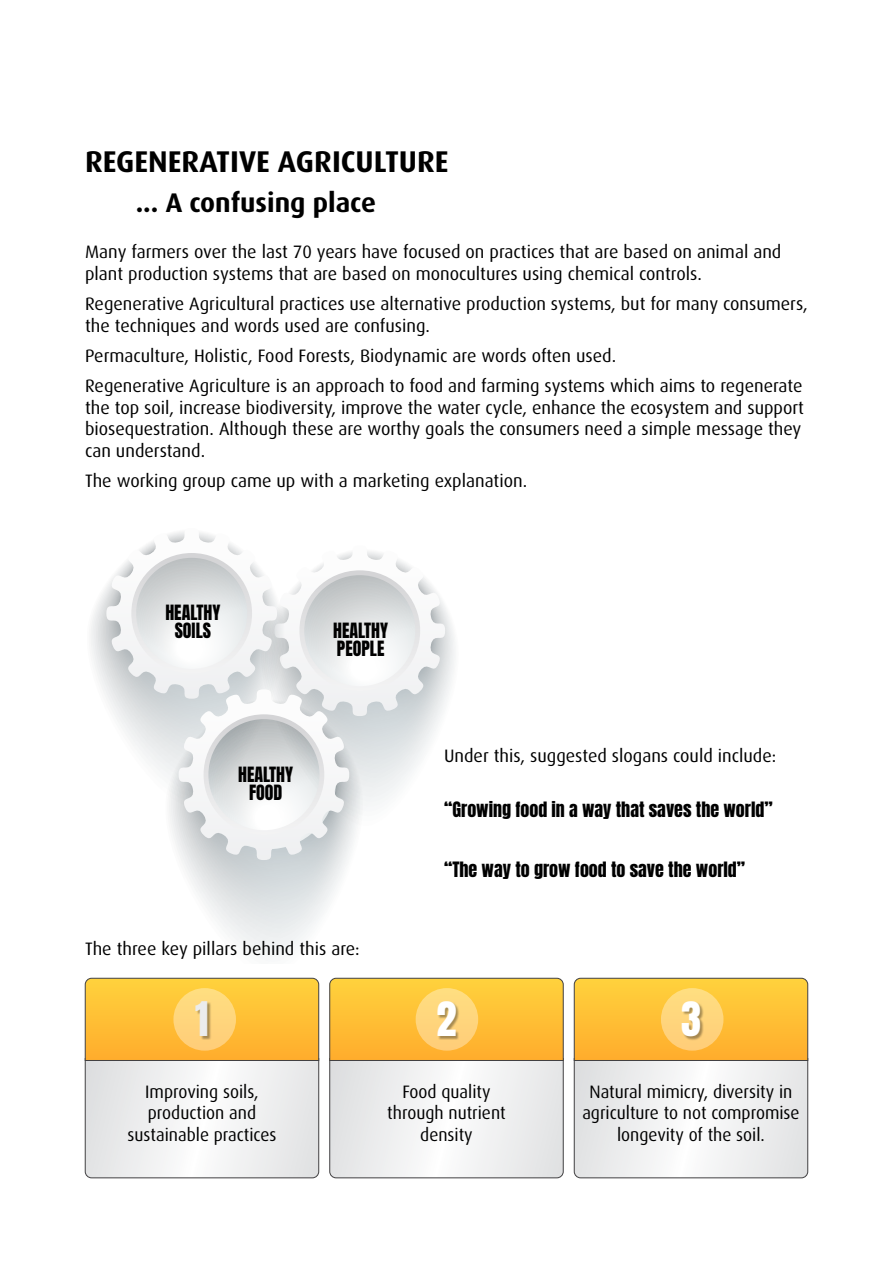
<style>
.page{position:relative;width:893px;height:1263px;background:#fff}
.page>*{position:absolute;margin:0;border:0;box-sizing:border-box;transform-origin:0 0}
.t1{font:40.5px "Anton";color:#fff}
.t2{font:40.5px "Anton";color:#ebeced}
.t3{font:700 30px "Dax";color:#000}
.t4{font:700 27px "Dax";color:#000}
.t5{font:18px/21.6px "Dax";color:#000}
.t6{font:18px/21.6px "Dax";color:#000;text-align:center;scale:.96 1}
.t7{font:18px "Anton";color:#000}
.t8{font:17.85px/17.9px "Anton";color:#000;text-align:center}
</style>
<div class="page">
<svg style="left:98px;top:532px;width:357px;height:412px"></svg>
<svg style="left:85px;top:978px;width:234px;height:200px"></svg>
<svg style="left:574px;top:978px;width:234px;height:200px"></svg>
<svg style="left:329px;top:978px;width:235px;height:200px"></svg>
<div style="left:417px;top:989px;width:60px;height:60px;background:#ffd67d;border-radius:50%"></div>
<div style="left:416px;top:988px;width:62px;height:63px;border:3px solid #fff;border-radius:50%"></div>
<div style="left:175px;top:989px;width:59px;height:60px;background:#ffd67c;border-radius:50%"></div>
<div style="left:173px;top:988px;width:63px;height:63px;border:3px solid #fff;border-radius:50%"></div>
<div style="left:662px;top:989px;width:60px;height:60px;background:#ffd67d;border-radius:50%"></div>
<div style="left:661px;top:988px;width:62px;height:63px;border:3px solid #fff;border-radius:50%"></div>
<div style="left:438px;top:1001px;width:22px;height:39px;background:#000;opacity:.35"></div>
<div style="left:196px;top:1001px;width:15px;height:39px;background:#000;opacity:.35"></div>
<div style="left:682px;top:1001px;width:22px;height:39px;background:#000;opacity:.35"></div>
<h2 class="t3" style="left:85px;top:144px;width:365px">REGENERATIVE AGRICULTURE</h2>
<h3 class="t4" style="left:136px;top:188px;width:242px">... A confusing place</h3>
<p class="t5" style="left:85px;top:242px;width:698px">Many farmers over the last 70 years have focused on practices that are based on animal and plant production systems that are based on monocultures using chemical controls.</p>
<p class="t5" style="left:85px;top:293px;width:724px">Regenerative Agricultural practices use alternative production systems, but for many consumers, the techniques and words used are confusing.</p>
<p class="t5" style="left:85px;top:341px;width:719px;line-height:30.2px">Permaculture, Holistic, Food Forests, Biodynamic are words often used.<br>Regenerative Agriculture is an approach to food and farming systems which aims to regenerate</p>
<p class="t5" style="left:85px;top:397px;width:720px">the top soil, increase biodiversity, improve the water cycle, enhance the ecosystem and support biosequestration. Although these are worthy goals the consumers need a simple message they can understand.</p>
<p class="t5" style="left:85px;top:470px;width:444px">The working group came up with a marketing explanation.</p>
<p class="t8" style="left:165px;top:604px;width:56px">HEALTHY<br>SOILS</p>
<p class="t8" style="left:333px;top:623px;width:56px;text-align:left">HEALTHY<br>PEOPLE</p>
<p class="t8" style="left:238px;top:767px;width:56px">HEALTHY<br>FOOD</p>
<p class="t5" style="left:85px;top:938px;width:276px">The three key pillars behind this are:</p>
<p class="t5" style="left:444px;top:745px;width:334px">Under this, suggested slogans could include:</p>
<p class="t7" style="left:444px;top:800px;width:330px">“Growing food in a way that saves the world”</p>
<p class="t7" style="left:444px;top:860px;width:303px">“The way to grow food to save the world”</p>
<h1 class="t2" style="left:195px;top:998px;width:15px">1</h1>
<h1 class="t1" style="left:436px;top:998px;width:22px">2</h1>
<h1 class="t1" style="left:681px;top:998px;width:22px">3</h1>
<p class="t6" style="left:128px;top:1081px;width:156px">Improving soils, production and sustainable practices</p>
<p class="t6" style="left:387px;top:1081px;width:125px">Food quality through nutrient density</p>
<p class="t6" style="left:582px;top:1081px;width:228px">Natural mimicry, diversity in agriculture to not compromise longevity of the soil.</p>
</div>
